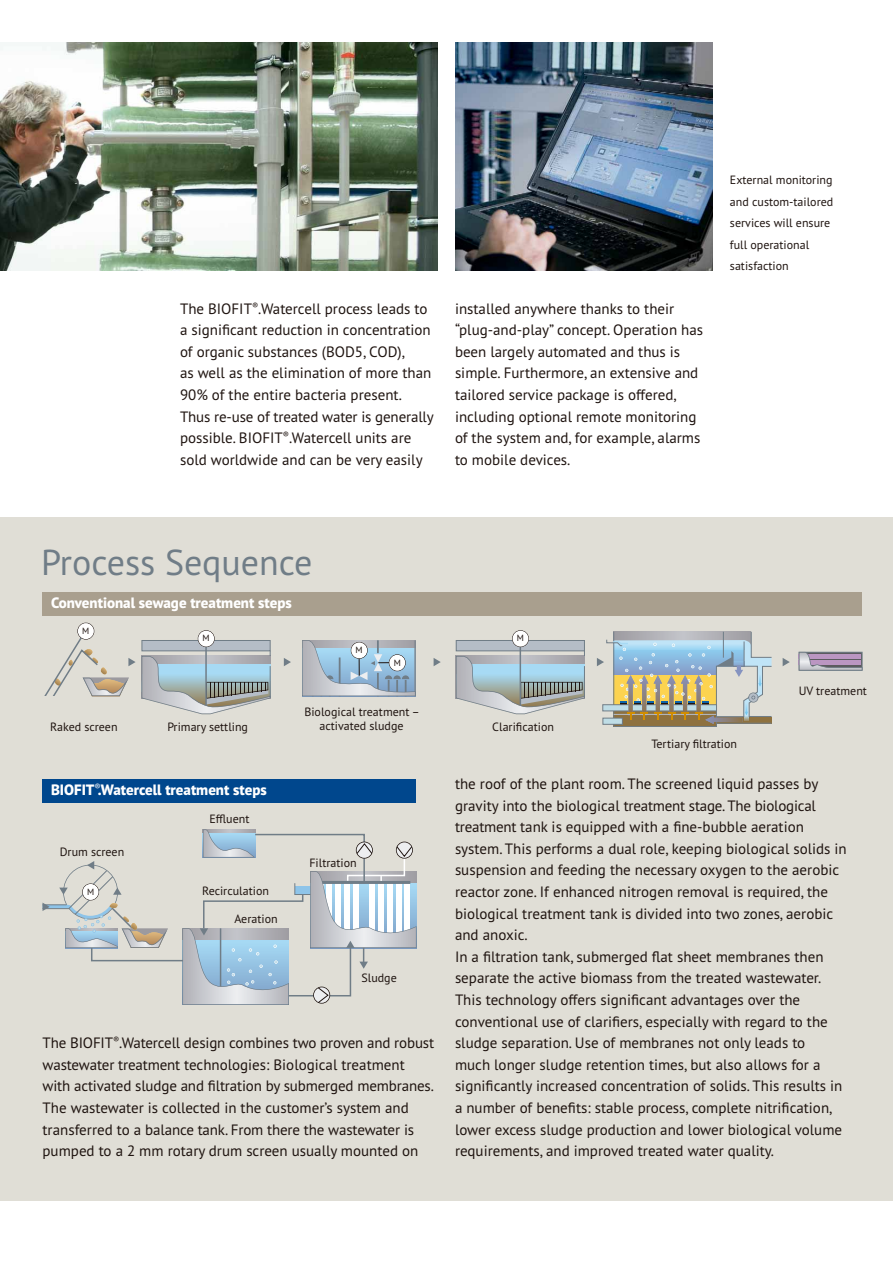
<style>
.page{position:relative;width:893px;height:1263px;background:#fff}
.page>*{position:absolute;margin:0;border:0;box-sizing:border-box;transform-origin:0 0}
.t1{font:36px "PT Sans Pro";color:#707d87}
.t2{font:15px/21.6px "PT Sans Pro";color:#1f1410}
.t3{font:800 15px "PT Sans Pro";color:#fff}
.t4{font:12px/21.6px "PT Sans Pro";color:#1f1410}
.t5{font:9px "PT Sans Pro";color:#1f1410}
</style>
<div class="page">
<div style="left:0;top:517px;width:893px;height:684px;background:#e0ded6"></div>
<div style="left:43px;top:592px;width:819px;height:24px;background:#a99f8e"></div>
<div style="left:43px;top:779px;width:373px;height:24px;background:#00478d"></div>
<img style="left:455px;top:43px;width:258px;height:227px">
<img style="left:0;top:43px;width:438px;height:227px">
<div style="left:799px;top:652px;width:63px;height:19px;border:1px solid #707d87"></div>
<svg style="left:799px;top:652px;width:63px;height:18px"></svg>
<div style="left:457px;top:641px;width:127px;height:9px;background:#b5bdc7"></div>
<div style="left:456px;top:640px;width:129px;height:11px;border:1px solid #707d87"></div>
<hr style="left:520px;top:640px;width:1px;height:70px;background:#707d87">
<div style="left:512px;top:630px;width:17px;height:17px;background:#fff;border-radius:50%"></div>
<div style="left:512px;top:630px;width:17px;height:17px;border:1px solid #1f1410;border-radius:50%"></div>
<svg style="left:456px;top:651px;width:129px;height:62px"></svg>
<div style="left:142px;top:641px;width:128px;height:9px;background:#b5bdc7"></div>
<div style="left:142px;top:640px;width:129px;height:11px;border:1px solid #707d87"></div>
<hr style="left:205px;top:640px;width:2px;height:70px;background:#707d87">
<div style="left:198px;top:630px;width:17px;height:17px;background:#fff;border-radius:50%"></div>
<div style="left:198px;top:630px;width:17px;height:17px;border:1px solid #1f1410;border-radius:50%"></div>
<svg style="left:142px;top:651px;width:129px;height:62px"></svg>
<div style="left:78px;top:623px;width:16px;height:16px;background:#fff;border-radius:50%"></div>
<div style="left:77px;top:622px;width:17px;height:18px;border:1px solid #1f1410;border-radius:50%"></div>
<svg style="left:43px;top:829px;width:373px;height:175px"></svg>
<svg style="left:44px;top:628px;width:92px;height:69px"></svg>
<svg style="left:284px;top:658px;width:7px;height:8px"></svg>
<svg style="left:434px;top:658px;width:7px;height:8px"></svg>
<svg style="left:303px;top:640px;width:113px;height:56px;background:#aabfd0"></svg>
<svg style="left:597px;top:631px;width:175px;height:96px"></svg>
<svg style="left:783px;top:658px;width:7px;height:8px"></svg>
<p class="t2" style="left:180px;top:299px;width:255px">The BIOFIT<sup>®</sup>.Watercell process leads to a significant reduction in concentration of organic substances (BOD5, COD),<br>as well as the elimination of more than 90% of the entire bacteria present.<br>Thus re-use of treated water is generally possible. BIOFIT<sup>®</sup>.Watercell units are sold worldwide and can be very easily</p>
<p class="t2" style="left:455px;top:299px;width:250px">installed anywhere thanks to their “plug-and-play” concept. Operation has been largely automated and thus is simple. Furthermore, an extensive and tailored service package is offered, including optional remote monitoring of the system and, for example, alarms to mobile devices.</p>
<p class="t4" style="left:730px;top:170px;width:105px">External monitoring and custom-tailored services will ensure full operational satisfaction</p>
<h1 class="t1" style="left:41px;top:549px;width:273px">Process Sequence</h1>
<p class="t3" style="left:51px;top:594px;width:242px">Conventional sewage treatment steps</p>
<p class="t5" style="left:82px;top:627px;width:9px">M</p>
<p class="t5" style="left:203px;top:635px;width:9px">M</p>
<p class="t5" style="left:517px;top:635px;width:9px">M</p>
<p class="t5" style="left:355px;top:647px;width:9px">M</p>
<p class="t5" style="left:394px;top:659px;width:9px">M</p>
<p class="t4" style="left:304px;top:706px;width:117px;line-height:14.4px;text-align:center">Biological treatment – activated sludge</p>
<p class="t4" style="left:50px;top:717px;width:69px">Raked screen</p>
<p class="t4" style="left:167px;top:717px;width:82px">Primary settling</p>
<p class="t4" style="left:492px;top:717px;width:63px">Clarification</p>
<p class="t4" style="left:799px;top:681px;width:70px">UV treatment</p>
<p class="t4" style="left:651px;top:734px;width:87px">Tertiary filtration</p>
<p class="t3" style="left:51px;top:781px;width:217px">BIOFIT<sup>®</sup>.Watercell treatment steps</p>
<p class="t2" style="left:455px;top:774px;width:393px">the roof of the plant room. The screened liquid passes by gravity into the biological treatment stage. The biological treatment tank is equipped with a fine-bubble aeration system. This performs a dual role, keeping biological solids in suspension and feeding the necessary oxygen to the aerobic reactor zone. If enhanced nitrogen removal is required, the biological treatment tank is divided into two zones, aerobic and anoxic.<br>In a filtration tank, submerged flat sheet membranes then separate the active biomass from the treated wastewater.<br>This technology offers significant advantages over the conventional use of clarifiers, especially with regard to the sludge separation. Use of membranes not only leads to<br>much longer sludge retention times, but also allows for a significantly increased concentration of solids. This results in a number of benefits: stable process, complete nitrification, lower excess sludge production and lower biological volume requirements, and improved treated water quality.</p>
<p class="t4" style="left:209px;top:809px;width:42px">Effluent</p>
<p class="t4" style="left:60px;top:842px;width:66px">Drum screen</p>
<p class="t4" style="left:309px;top:853px;width:49px">Filtration</p>
<p class="t5" style="left:87px;top:889px;width:9px">M</p>
<p class="t4" style="left:202px;top:881px;width:68px">Recirculation</p>
<p class="t4" style="left:234px;top:909px;width:45px">Aeration</p>
<p class="t4" style="left:361px;top:968px;width:37px">Sludge</p>
<p class="t2" style="left:43px;top:1034px;width:393px">The BIOFIT<sup>®</sup>.Watercell design combines two proven and robust wastewater treatment technologies: Biological treatment with activated sludge and filtration by submerged membranes.<br>The wastewater is collected in the customer’s system and transferred to a balance tank. From there the wastewater is pumped to a 2 mm rotary drum screen usually mounted on</p>
</div>
